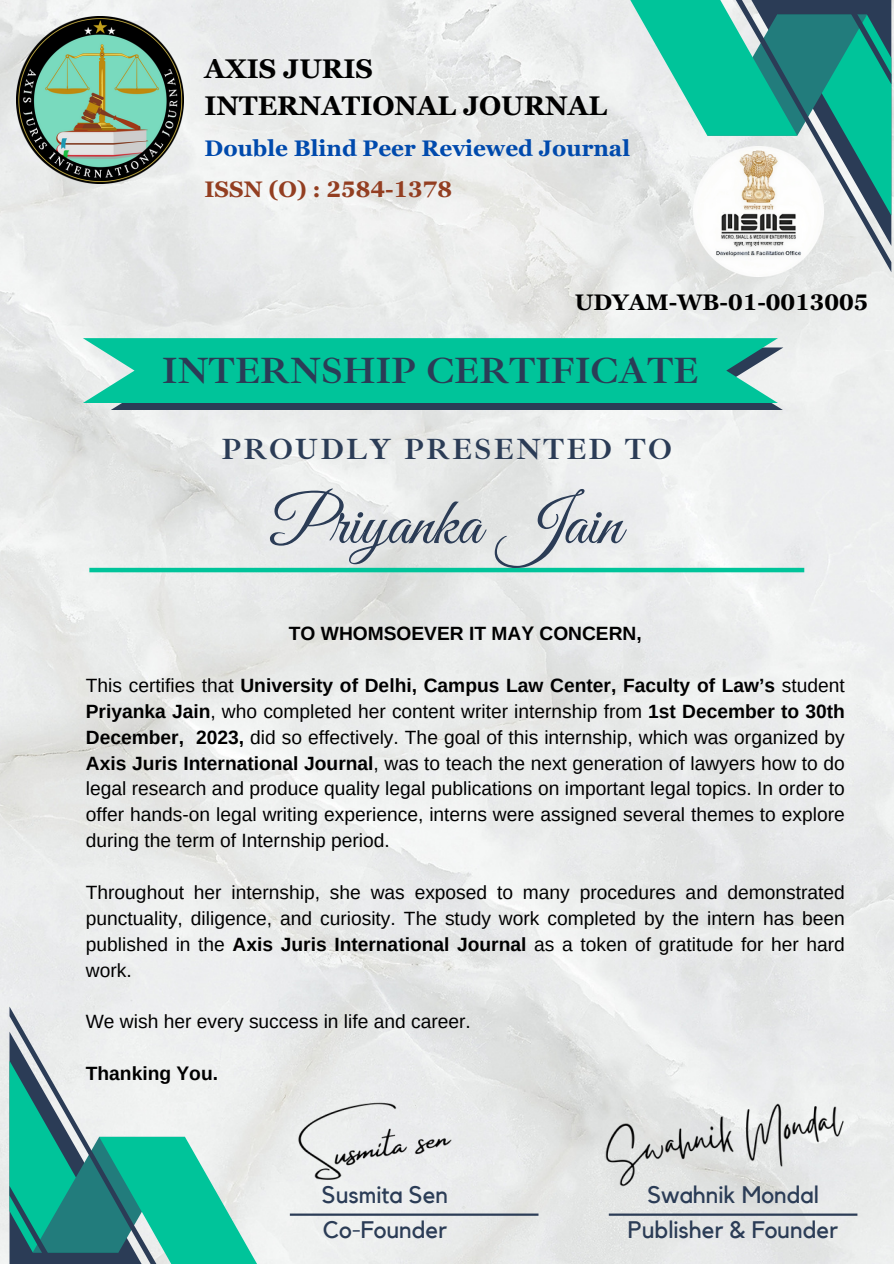
<style>
.page{position:relative;width:894px;height:1264px;background:#fff}
.page>*{position:absolute;margin:0;border:0;box-sizing:border-box;transform-origin:0 0}
.t1{font:67.2px "Great Vibes";color:#2b3c56}
.t2{font:700 37.5px "Ibarra Real Nova";color:#2b3c56}
.t3{font:700 30px "Ibarra Real Nova";letter-spacing:.07em;color:#2b3c56}
.t4{font:700 27px "Georgia Pro";color:#000}
.t5{font:23.85px "Kollektif";color:#2b3c56}
.t6{font:700 22.5px "Georgia Pro";color:#004aad}
.t7{font:700 22.5px "Georgia Pro";color:#000}
.t8{font:700 22.5px "Georgia Pro";color:#933e21}
.t9{font:19.2px/25.8px "Arimo";color:#000;text-align:justify}
.t10{font:700 19.2px "Arimo";color:#000}
.s1{font-weight:700}
</style>
<div class="page">
<img style="left:0;top:0;width:893px;height:1263px">
<svg style="left:10px;top:1006px;width:248px;height:257px"></svg>
<svg style="left:630px;top:0;width:261px;height:272px;background:#66b9ad"></svg>
<hr style="left:290px;top:1213px;width:248px;height:2px;background:#2b3c56">
<hr style="left:608px;top:1213px;width:249px;height:2px;background:#2b3c56">
<svg style="left:83px;top:338px;width:700px;height:72px;background:#14b998"></svg>
<img style="left:16px;top:16px;width:167px;height:167px">
<hr style="left:89px;top:568px;width:715px;height:4px;background:#00c49a">
<img style="left:586px;top:1096px;width:282px;height:100px">
<img style="left:290px;top:1096px;width:190px;height:89px">
<img style="left:693px;top:147px;width:130px;height:129px">
<p class="t4" style="left:204px;top:53px;width:170px">AXIS JURIS</p>
<p class="t4" style="left:204px;top:90px;width:403px">INTERNATIONAL JOURNAL</p>
<p class="t6" style="left:204px;top:136px;width:427px">Double Blind Peer Reviewed Journal</p>
<p class="t8" style="left:204px;top:176px;width:249px">ISSN (O) : 2584-1378</p>
<p class="t7" style="left:574px;top:289px;width:295px">UDYAM-WB-01-0013005</p>
<p class="t2" style="left:162px;top:347px;width:538px">INTERNSHIP CERTIFICATE</p>
<p class="t3" style="left:221px;top:430px;width:452px">PROUDLY PRESENTED TO</p>
<p class="t1" style="left:271px;top:486px;width:351px">Priyanka Jain</p>
<p class="t10" style="left:289px;top:622px;width:354px">TO WHOMSOEVER IT MAY CONCERN,</p>
<p class="t9" style="left:86px;top:672px;width:760px">This certifies that <span class="s1">University of Delhi, Campus Law Center, Faculty of Law’s</span> student <span class="s1">Priyanka Jain</span>, who completed her content writer internship from <span class="s1">1st December to 30th December, 2023,</span> did so effectively. The goal of this internship, which was organized by <span class="s1">Axis Juris International Journal</span>, was to teach the next generation of lawyers how to do legal research and produce quality legal publications on important legal topics. In order to offer hands-on legal writing experience, interns were assigned several themes to explore during the term of Internship period.</p>
<p class="t9" style="left:86px;top:879px;width:760px">Throughout her internship, she was exposed to many procedures and demonstrated punctuality, diligence, and curiosity. The study work completed by the intern has been published in the <span class="s1">Axis Juris International Journal</span> as a token of gratitude for her hard work.</p>
<p class="t9" style="left:86px;top:1008px;width:386px">We wish her every success in life and career.</p>
<p class="t10" style="left:86px;top:1062px;width:134px">Thanking You.</p>
<p class="t5" style="left:322px;top:1183px;width:128px">Susmita Sen</p>
<p class="t5" style="left:322px;top:1218px;width:126px">Co-Founder</p>
<p class="t5" style="left:647px;top:1183px;width:173px">Swahnik Mondal</p>
<p class="t5" style="left:627px;top:1218px;width:212px">Publisher &amp; Founder</p>
</div>
